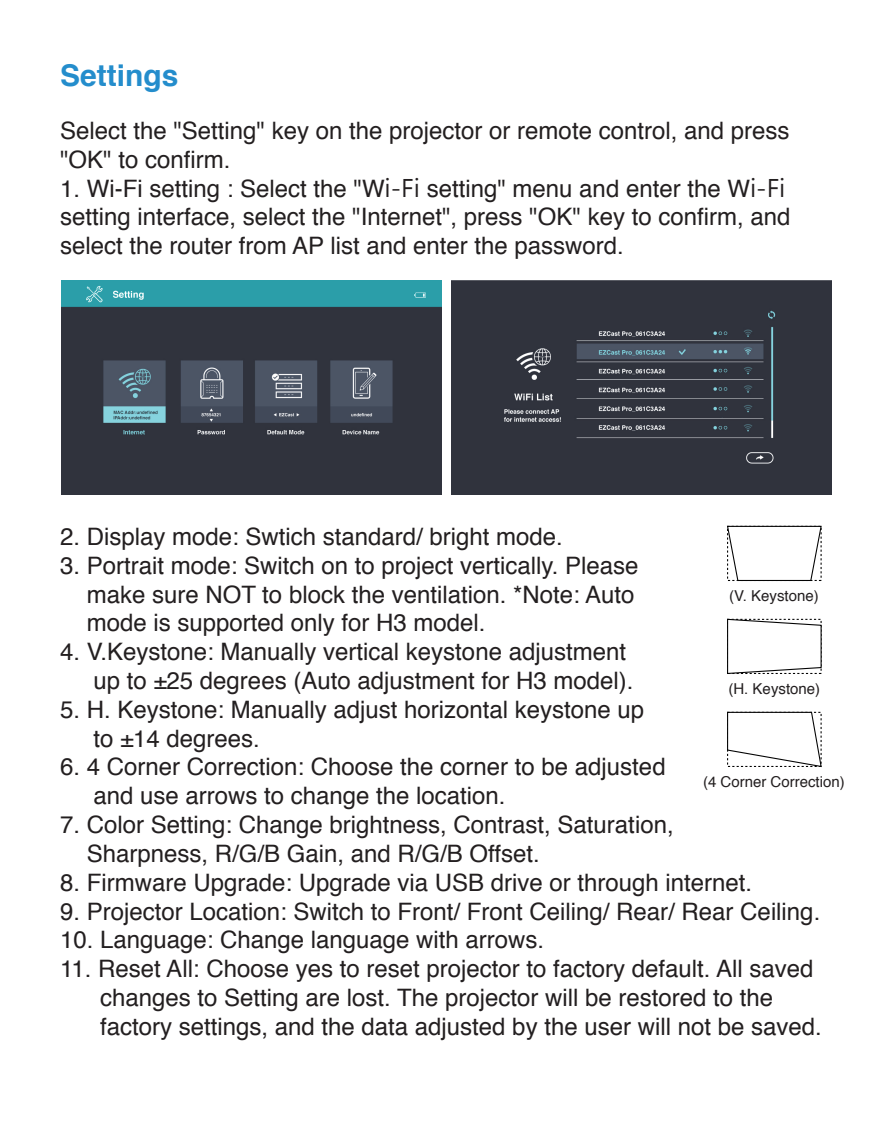
<style>
.page{position:relative;width:893px;height:1132px;background:#fff}
.page>*{position:absolute;margin:0;border:0;box-sizing:border-box;transform-origin:0 0}
.t1{font:700 30px "Helvetica";color:#248dcc}
.t2{font:24px/28.8px "Helvetica";color:#231f20}
.t3{font:15px "Helvetica";color:#231f20}
.s1{font-family:"Microsoft Jheng Hei"}
</style>
<div class="page">
<img style="left:62px;top:280px;width:379px;height:214px">
<img style="left:452px;top:280px;width:379px;height:214px">
<svg style="left:727px;top:525px;width:95px;height:56px"></svg>
<svg style="left:727px;top:618px;width:95px;height:56px"></svg>
<svg style="left:727px;top:711px;width:95px;height:56px"></svg>
<p class="t1" style="left:60px;top:51px;width:120px">Settings</p>
<p class="t2" style="left:60px;top:117px;width:731px">Select the "Setting" key on the projector or remote control, and press "OK" to confirm.</p>
<p class="t2" style="left:60px;top:174px;width:732px">1. Wi-Fi setting : Select the "W<span class="s1">i-Fi</span> setting" menu and enter the W<span class="s1">i-Fi </span>setting interface, select the "Internet", press "OK" key to confirm, and select the router from AP list and enter the password.</p>
<p class="t2" style="left:60px;top:522px;width:504px">2. Display mode: Swtich standard/ bright mode.</p>
<p class="t2" style="left:87px;top:551px;width:553px;text-indent:-27px">3. Portrait mode: Switch on to project vertically. Please make sure NOT to block the ventilation. *Note: Auto mode is supported only for H3 model.</p>
<p class="t2" style="left:93px;top:638px;width:542px;text-indent:-33px">4. V.Keystone: Manually vertical keystone adjustment up to ±25 degrees (Auto adjustment for H3 model).</p>
<p class="t2" style="left:93px;top:695px;width:552px;text-indent:-33px">5. H. Keystone: Manually adjust horizontal keystone up to ±14 degrees.</p>
<p class="t2" style="left:93px;top:753px;width:574px;text-indent:-33px">6. 4 Corner Correction: Choose the corner to be adjusted and use arrows to change the location.</p>
<p class="t2" style="left:87px;top:810px;width:588px;text-indent:-27px">7. Color Setting: Change brightness, Contrast, Saturation,<br>Sharpness, R/G/B Gain, and R/G/B Offset.</p>
<p class="t2" style="left:60px;top:868px;width:694px">8. Firmware Upgrade: Upgrade via USB drive or through internet.</p>
<p class="t2" style="left:60px;top:897px;width:762px">9. Projector Location: Switch to Front/ Front Ceiling/ Rear/ Rear Ceiling.</p>
<p class="t2" style="left:60px;top:926px;width:486px">10. Language: Change language with arrows.</p>
<p class="t2" style="left:100px;top:954px;width:723px;text-indent:-40px">11. Reset All: Choose yes to reset projector to factory default. All saved changes to Setting are lost. The projector will be restored to the factory settings, and the data adjusted by the user will not be saved.</p>
<p class="t3" style="left:729px;top:583px;width:91px">(V. Keystone)</p>
<p class="t3" style="left:728px;top:676px;width:93px">(H. Keystone)</p>
<p class="t3" style="left:703px;top:769px;width:143px">(4 Corner Correction)</p>
</div>
